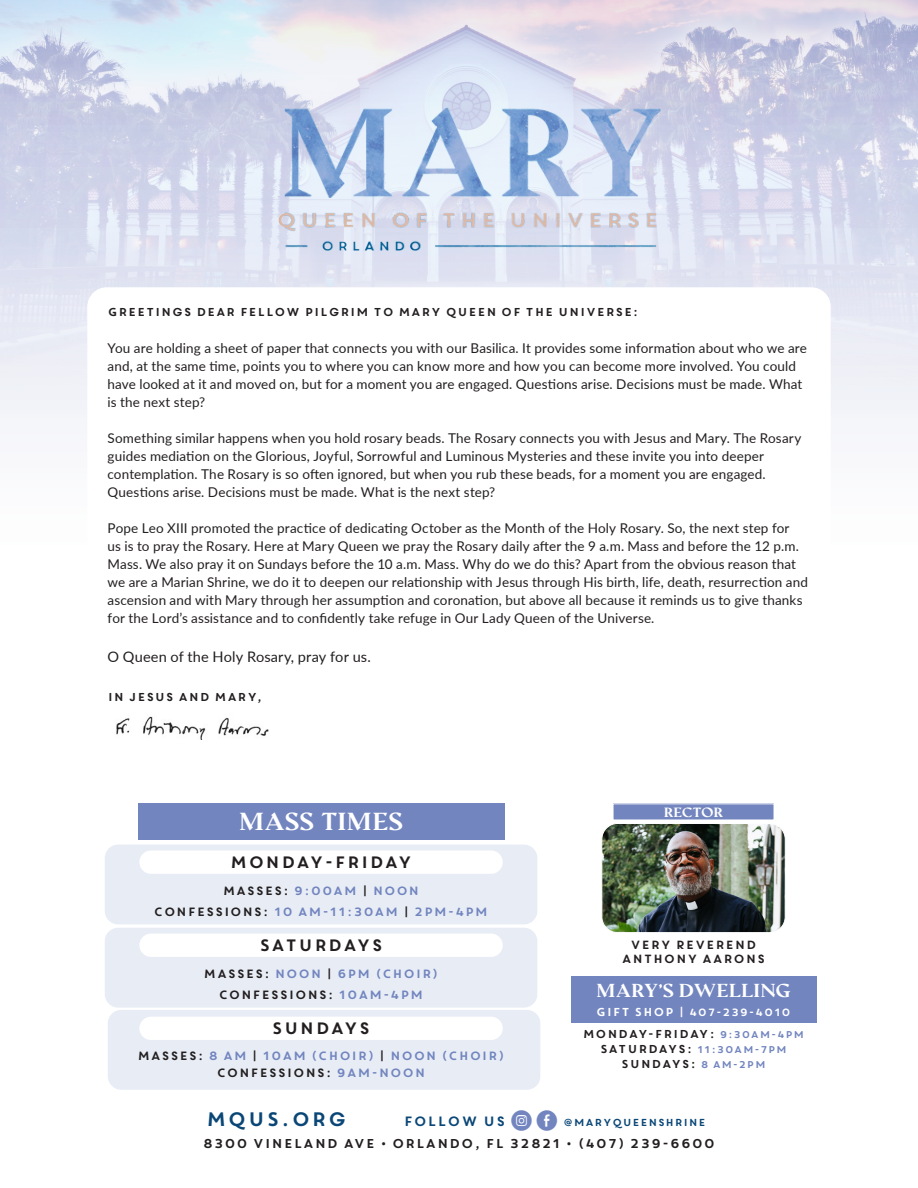
<style>
.page{position:relative;width:918px;height:1188px;background:#fff}
.page>*{position:absolute;margin:0;border:0;box-sizing:border-box;transform-origin:0 0}
.t1{font:700 22.5px "Amagro";color:#fff;scale:1.17 1}
.Prayer{font:19.5px "Core Circus";color:#0a4777}
.t2{font:700 17.1px "Amagro";color:#fff;scale:1.17 1}
.t3{font:16.5px "Core Circus";color:#231f20}
.t4{font:14.55px "Lato";letter-spacing:.01em;color:#231f20}
.t5{font:13.5px/18px "Lato";letter-spacing:.01em;color:#231f20}
.t6{font:12.9px "Core Circus";color:#231f20}
.t7{font:700 12.3px "Amagro";color:#fff;scale:1.17 1}
.t8{font:12px "Core Circus";color:#7285bf}
.t9{font:12px "Core Circus";color:#231f20}
.t10{font:11.85px/14.2px "Core Circus";color:#231f20;text-align:center}
.t11{font:11.55px "Core Circus";color:#231f20}
.t12{font:10.5px "Core Circus";color:#fff}
.t13{font:10.2px "Core Circus";color:#0a4777}
.t14{font:9.9px "Core Circus";color:#7285bf}
.s1{color:#231f20}
.s2{color:#7285bf}
.s3{font-size:11.55px}
.s4{font-size:9.9px;color:#7285bf}
.s5{font-size:11.55px;color:#231f20}
.s6{font-size:13.5px}
.s7{font-family:"Social Media Circled";font-size:20.25px;color:#7285bf}
</style>
<div class="page">
<div style="left:108px;top:1010px;width:432px;height:80px;background:#e8edf5;border-radius:14px"></div>
<img style="left:0;top:0;width:918px;height:409px">
<div style="left:87px;top:287px;width:744px;height:501px;background:#fff;border-radius:19px"></div>
<img style="left:116px;top:716px;width:153px;height:24px">
<div style="left:105px;top:845px;width:432px;height:79px;background:#e8edf5;border-radius:14px"></div>
<div style="left:105px;top:928px;width:432px;height:80px;background:#e8edf5;border-radius:14px"></div>
<div style="left:138px;top:804px;width:366px;height:36px;background:#7285bf"></div>
<div style="left:139px;top:851px;width:364px;height:23px;background:#fff;border-radius:12px"></div>
<div style="left:139px;top:934px;width:364px;height:23px;background:#fff;border-radius:12px"></div>
<div style="left:139px;top:1017px;width:364px;height:23px;background:#fff;border-radius:12px"></div>
<img style="left:603px;top:825px;width:181px;height:106px">
<div style="left:601px;top:823px;width:185px;height:110px;border:1px solid #fff;border-radius:16px"></div>
<div style="left:613px;top:804px;width:161px;height:16px;background:#7285bf"></div>
<div style="left:571px;top:976px;width:245px;height:47px;background:#7285bf"></div>
<img style="left:255px;top:81px;width:420px;height:190px">
<p class="t11" style="left:108px;top:304px;width:533px">GREETINGS DEAR FELLOW PILGRIM TO MARY QUEEN OF THE UNIVERSE:</p>
<p class="t5" style="left:108px;top:339px;width:701px">You are holding a sheet of paper that connects you with our Basilica. It provides some information about who we are and, at the same time, points you to where you can know more and how you can become more involved. You could have looked at it and moved on, but for a moment you are engaged. Questions arise. Decisions must be made. What is the next step?</p>
<p class="t5" style="left:108px;top:429px;width:695px">Something similar happens when you hold rosary beads. The Rosary connects you with Jesus and Mary. The Rosary guides mediation on the Glorious, Joyful, Sorrowful and Luminous Mysteries and these invite you into deeper contemplation. The Rosary is so often ignored, but when you rub these beads, for a moment you are engaged.<br>Questions arise. Decisions must be made. What is the next step?</p>
<p class="t5" style="left:108px;top:519px;width:702px">Pope Leo XIII promoted the practice of dedicating October as the Month of the Holy Rosary. So, the next step for<br>us is to pray the Rosary. Here at Mary Queen we pray the Rosary daily after the 9 a.m. Mass and before the 12 p.m.<br>Mass. We also pray it on Sundays before the 10 a.m. Mass. Why do we do this? Apart from the obvious reason that we are a Marian Shrine, we do it to deepen our relationship with Jesus through His birth, life, death, resurrection and ascension and with Mary through her assumption and coronation, but above all because it reminds us to give thanks for the Lord’s assistance and to confidently take refuge in Our Lady Queen of the Universe.</p>
<p class="t4" style="left:108px;top:646px;width:265px">O Queen of the Holy Rosary, pray for us.</p>
<p class="t11" style="left:108px;top:689px;width:157px">IN JESUS AND MARY,</p>
<p class="t1" style="left:239px;top:808px;width:142px">MASS TIMES</p>
<p class="t3" style="left:230px;top:851px;width:184px">MONDAY-FRIDAY</p>
<p class="t8" style="left:222px;top:882px;width:199px"><span class="s1">MASSES:</span> 9:00AM <span class="s1">|</span> NOON</p>
<p class="t8" style="left:154px;top:903px;width:337px"><span class="s1">CONFESSIONS:</span> 10 AM-11:30AM <span class="s1">|</span> 2PM-4PM</p>
<p class="t3" style="left:259px;top:934px;width:126px">SATURDAYS</p>
<p class="t8" style="left:203px;top:965px;width:237px"><span class="s1">MASSES:</span> NOON <span class="s1">|</span> 6PM (CHOIR)</p>
<p class="t9" style="left:218px;top:986px;width:207px">CONFESSIONS: <span class="s2">10AM-4PM</span></p>
<p class="t3" style="left:271px;top:1017px;width:101px">SUNDAYS</p>
<p class="t8" style="left:137px;top:1047px;width:370px"><span class="s1">MASSES:</span> 8 AM <span class="s1">|</span> 10AM (CHOIR) <span class="s1">|</span> NOON (CHOIR)</p>
<p class="t9" style="left:216px;top:1064px;width:211px">CONFESSIONS: <span class="s2">9AM-NOON</span></p>
<p class="t7" style="left:664px;top:804px;width:52px">RECTOR</p>
<p class="t10" style="left:622px;top:937px;width:146px">VERY REVEREND<br>ANTHONY AARONS</p>
<p class="t2" style="left:596px;top:980px;width:168px">MARY’S DWELLING</p>
<p class="t12" style="left:596px;top:1005px;width:197px"><span class="s3">GIFT SHOP |</span> 407-239-4010</p>
<p class="t11" style="left:582px;top:1026px;width:224px">MONDAY-FRIDAY: <span class="s4">9:30AM-4PM</span></p>
<p class="t14" style="left:600px;top:1042px;width:189px"><span class="s5">SATURDAYS:</span> 11:30AM-7PM</p>
<p class="t11" style="left:621px;top:1056px;width:147px">SUNDAYS: <span class="s4">8 AM-2PM</span></p>
<p class="Prayer" style="left:205px;top:1106px;width:143px">MQUS.ORG</p>
<p class="t13" style="left:403px;top:1115px;width:304px"><span class="s6">FOLLOW US</span> <span class="s7">Q E</span> @MARYQUEENSHRINE</p>
<p class="t6" style="left:202px;top:1135px;width:515px">8300 VINELAND AVE • ORLANDO, FL 32821 • (407) 239-6600</p>
</div>
